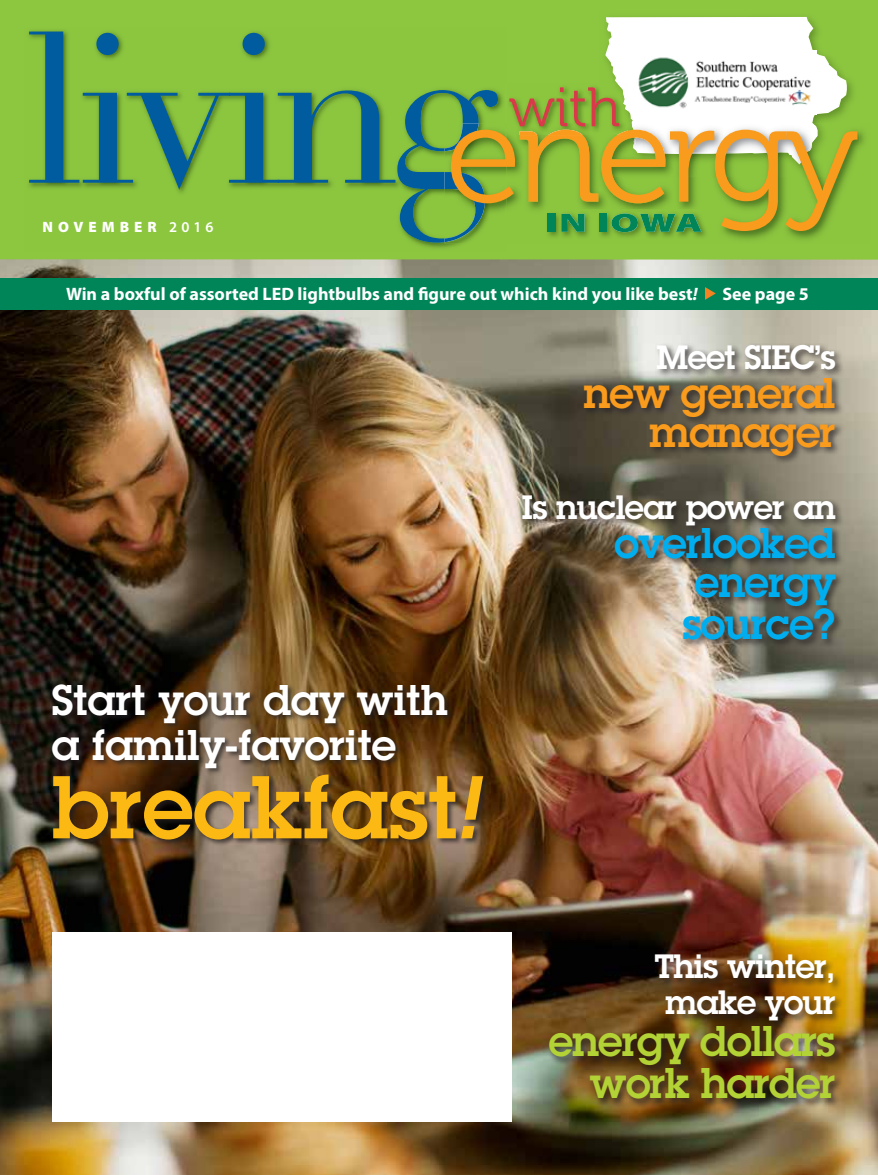
<style>
.page{position:relative;width:878px;height:1175px;background:#fff}
.page>*{position:absolute;margin:0;border:0;box-sizing:border-box;transform-origin:0 0}
.t1{font:600 87px "Lubalin Graph";color:#fdb913}
.t2{font:600 42px/45px "Lubalin Graph";color:#fff}
.t3{font:600 42px/40.5px "Lubalin Graph";letter-spacing:-.02em;color:#00aeef;text-align:justify}
.t4{font:600 42px/42px "Lubalin Graph";letter-spacing:-.02em;color:#b3d235;text-align:right}
.t5{font:600 42px/39px "Lubalin Graph";letter-spacing:-.02em;color:#f99b1c;text-align:right}
.t6{font:600 33px/36px "Lubalin Graph";letter-spacing:-.02em;color:#fff;text-align:center}
.t7{font:700 18px "Myriad Pro";color:#fff}
.t8{font:900 15px "Myriad Pro";letter-spacing:.33em;color:#fff}
.s1{font-weight:600}
.s2{font-style:italic}
</style>
<div class="page">
<img style="left:0;top:259px;width:878px;height:915px">
<div style="left:520px;top:343px;width:325px;height:765px;background:#231f20;opacity:.75"></div>
<div style="left:51px;top:683px;width:439px;height:164px;background:#231f20;opacity:.75"></div>
<div style="left:0;top:278px;width:878px;height:32px;background:#008559"></div>
<svg style="left:705px;top:287px;width:10px;height:13px"></svg>
<div style="left:0;top:0;width:878px;height:259px;background:#8dc63f"></div>
<svg style="left:29px;top:17px;width:828px;height:226px"></svg>
<img style="left:636px;top:50px;width:180px;height:65px">
<div style="left:53px;top:932px;width:459px;height:189px;background:#fff"></div>
<p class="t8" style="left:43px;top:219px;width:172px">NOVEMBER <span class="s1">2016</span></p>
<p class="t7" style="left:66px;top:282px;width:633px">Win a boxful of assorted LED lightbulbs and figure out which kind you like best<span class="s2">!</span></p>
<p class="t7" style="left:722px;top:282px;width:88px">See page 5</p>
<h2 class="t2" style="left:52px;top:677px;width:397px">Start your day with a family-favorite</h2>
<h1 class="t1" style="left:52px;top:749px;width:425px">breakfast<span class="s2">!</span></h1>
<h3 class="t6" style="left:656px;top:339px;width:180px">Meet SIEC’s</h3>
<h2 class="t5" style="left:583px;top:373px;width:253px">new general manager</h2>
<h3 class="t6" style="left:522px;top:489px;width:315px">Is nuclear power an</h3>
<h2 class="t3" style="left:682px;top:522px;width:155px;text-indent:-68px">overlooked energy source?</h2>
<h3 class="t6" style="left:654px;top:948px;width:183px">This winter, make your</h3>
<h2 class="t4" style="left:548px;top:1019px;width:288px">energy dollars work harder</h2>
</div>
